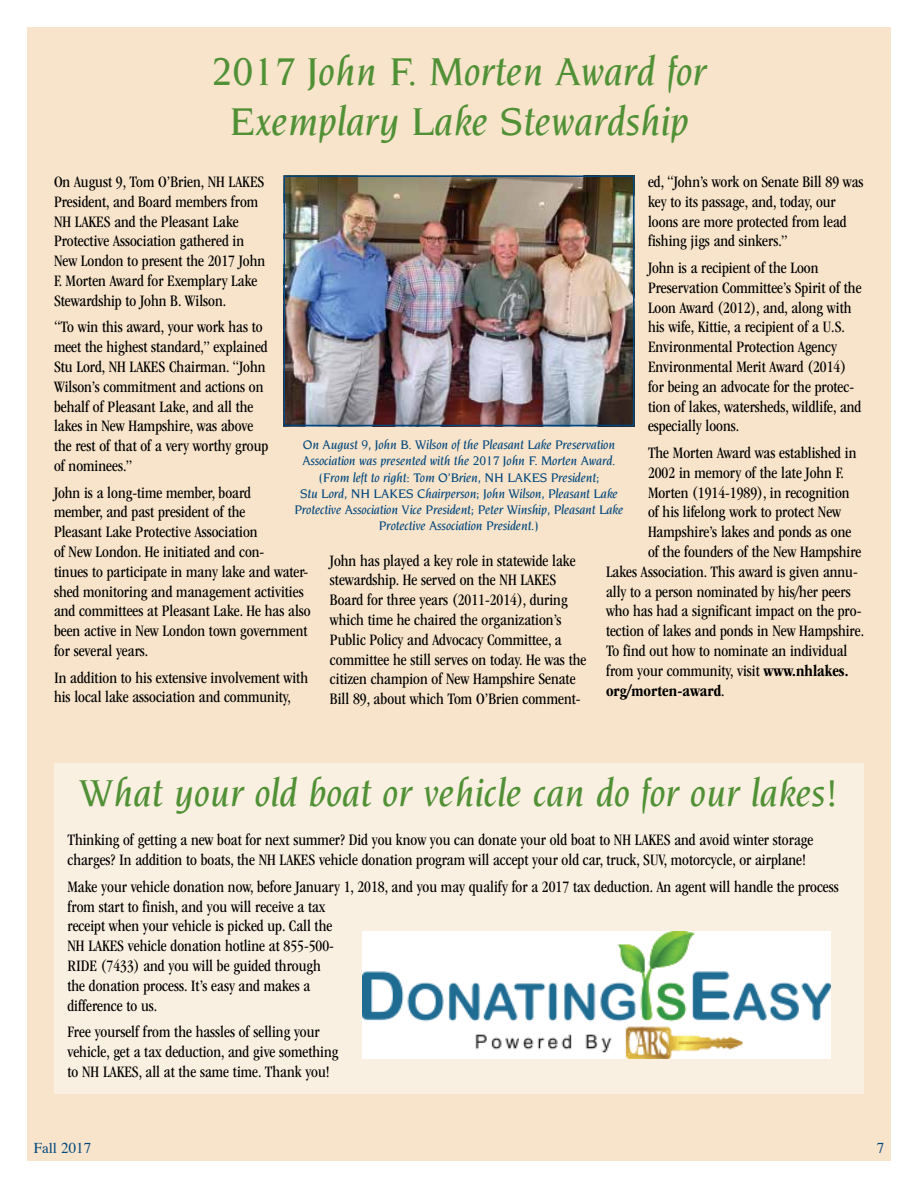
<style>
.page{position:relative;width:918px;height:1188px;background:#fff}
.page>*{position:absolute;margin:0;border:0;box-sizing:border-box;transform-origin:0 0}
.t1{font:italic 500 42px/50.4px "Novarese Std";color:#519136;text-align:center}
.t2{font:italic 500 40.5px "Novarese Std";color:#519136}
.t3{font:condensed 16.5px/19.8px "ITC Garamond Std";color:#000}
.t4{font:700 condensed 16.5px "ITC Garamond Std";color:#000}
.t5{font:15px "Times";color:#00467e}
.t6{font:italic 500 13.5px/16.2px "Novarese Std";letter-spacing:-.01em;color:#00467e;text-align:center}
.s1{font-weight:700}
.s2{font-weight:400}
</style>
<div class="page">
<div style="left:27px;top:27px;width:864px;height:1134px;background:#f7e4cb"></div>
<div style="left:54px;top:763px;width:810px;height:331px;background:#faf0e2"></div>
<img style="left:362px;top:932px;width:468px;height:127px">
<img style="left:287px;top:179px;width:344px;height:244px">
<div style="left:284px;top:176px;width:350px;height:250px;border:2px solid #00467e"></div>
<h1 class="t1" style="left:211px;top:46px;width:497px">2017 John F. Morten Award for<br>Exemplary Lake Stewardship</h1>
<p class="t3" style="left:648px;top:172px;width:217px">ed, “John’s work on Senate Bill 89 was key to its passage, and, today, our loons are more protected from lead fishing jigs and sinkers.”</p>
<p class="t3" style="left:648px;top:258px;width:215px">John is a recipient of the Loon Preservation Committee’s Spirit of the Loon Award (2012), and, along with his wife, Kittie, a recipient of a U.S.<br>Environmental Protection Agency Environmental Merit Award (2014) for being an advocate for the protec&shy;tion of lakes, watersheds, wildlife, and especially loons.</p>
<p class="t3" style="left:648px;top:443px;width:210px">The Morten Award was established in</p>
<p class="t3" style="left:648px;top:463px;width:198px">2002 in memory of the late John F.</p>
<p class="t3" style="left:648px;top:483px;width:203px">Morten (1914-1989), in recognition</p>
<p class="t3" style="left:648px;top:502px;width:195px">of his lifelong work to protect New</p>
<p class="t3" style="left:648px;top:522px;width:205px">Hampshire’s lakes and ponds as one</p>
<p class="t3" style="left:648px;top:542px;width:215px">of the founders of the New Hampshire</p>
<p class="t3" style="left:606px;top:562px;width:253px">Lakes Association. This award is given annu-</p>
<p class="t3" style="left:606px;top:582px;width:246px">ally to a person nominated by his/her peers</p>
<p class="t3" style="left:606px;top:601px;width:257px">who has had a significant impact on the pro-</p>
<p class="t3" style="left:606px;top:621px;width:260px">tection of lakes and ponds in New Hampshire.</p>
<p class="t3" style="left:606px;top:641px;width:243px">To find out how to nominate an individual</p>
<p class="t3" style="left:606px;top:661px;width:244px">from your community, visit <span class="s1">www.nhlakes.</span></p>
<p class="t4" style="left:606px;top:681px;width:120px">org/morten-award<span class="s2">.</span></p>
<p class="t3" style="left:54px;top:172px;width:213px">On August 9, Tom O’Brien, NH LAKES President, and Board members from NH LAKES and the Pleasant Lake Protective Association gathered in New London to present the 2017 John F. Morten Award for Exemplary Lake Stewardship to John B. Wilson.</p>
<p class="t3" style="left:54px;top:317px;width:216px">“To win this award, your work has to meet the highest standard,” explained<br>Stu Lord, NH LAKES Chairman. “John<br>Wilson’s commitment and actions on behalf of Pleasant Lake, and all the lakes in New Hampshire, was above the rest of that of a very worthy group of nominees.”</p>
<p class="t3" style="left:54px;top:483px;width:258px">John is a long-time member, board<br>member, and past president of the<br>Pleasant Lake Protective Association<br>of New London. He initiated and con-<br>tinues to participate in many lake and water&shy;shed monitoring and management activities and committees at Pleasant Lake. He has also been active in New London town government for several years.</p>
<p class="t3" style="left:54px;top:668px;width:256px">In addition to his extensive involvement with his local lake association and community,</p>
<p class="t6" style="left:295px;top:437px;width:330px">On August 9, John B. Wilson of the Pleasant Lake Preservation Association was presented with the 2017 John F. Morten Award. (From left to right: Tom O’Brien, NH LAKES President;<br>Stu Lord, NH LAKES Chairperson; John Wilson, Pleasant Lake Protective Association Vice President; Peter Winship, Pleasant Lake Protective Association President.)</p>
<p class="t3" style="left:330px;top:551px;width:258px">John has played a key role in statewide lake stewardship. He served on the NH LAKES Board for three years (2011-2014), during which time he chaired the organization’s Public Policy and Advocacy Committee, a committee he still serves on today. He was the citizen champion of New Hampshire Senate Bill 89, about which Tom O’Brien comment-</p>
<h2 class="t2" style="left:79px;top:771px;width:761px">What your old boat or vehicle can do for our lakes!</h2>
<p class="t3" style="left:68px;top:830px;width:747px">Thinking of getting a new boat for next summer? Did you know you can donate your old boat to NH LAKES and avoid winter storage charges? In addition to boats, the NH LAKES vehicle donation program will accept your old car, truck, SUV, motorcycle, or airplane!</p>
<p class="t3" style="left:68px;top:877px;width:773px">Make your vehicle donation now, before January 1, 2018, and you may qualify for a 2017 tax deduction. An agent will handle the process from start to finish, and you will receive a tax<br>receipt when your vehicle is picked up. Call the<br>NH LAKES vehicle donation hotline at 855-500-<br>RIDE (7433) and you will be guided through<br>the donation process. It’s easy and makes a<br>difference to us.</p>
<p class="t3" style="left:68px;top:1022px;width:272px">Free yourself from the hassles of selling your vehicle, get a tax deduction, and give something to NH LAKES, all at the same time. Thank you!</p>
<p class="t5" style="left:34px;top:1139px;width:59px">Fall 2017</p>
<p class="t5" style="left:877px;top:1139px;width:9px">7</p>
</div>
